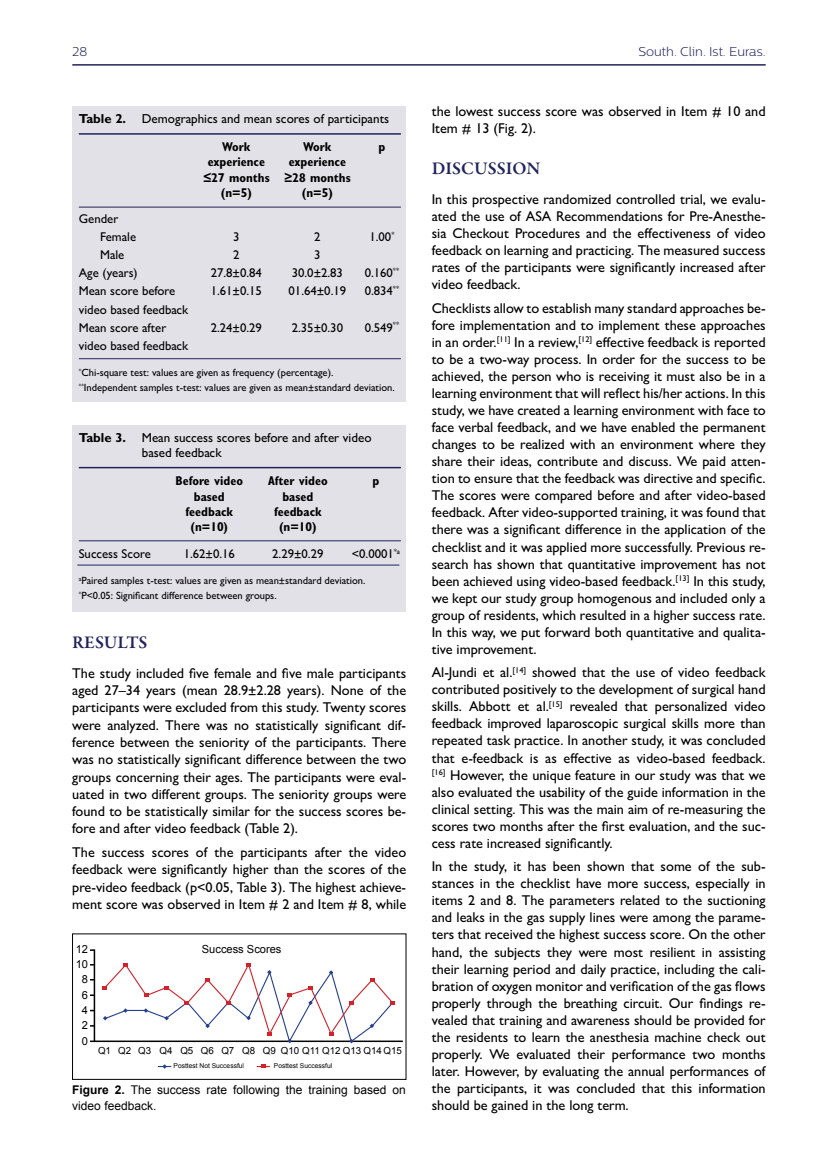
<style>
.page{position:relative;width:838px;height:1170px;background:#fff}
.page>*{position:absolute;margin:0;border:0;box-sizing:border-box;transform-origin:0 0}
.t1{font:600 18px "Garamond Premr Pro";color:#21245b}
.t2{font:500 14.25px/17.1px "Gill Sans MT Pro";color:#000;text-align:justify}
.t3{font:500 13.05px/15.6px "Gill Sans MT Pro";color:#000}
.t4{font:500 12.75px/18px "Gill Sans MT Pro";color:#000}
.t5{font:700 condensed 12.75px "Gill Sans MT Pro";color:#000}
.t6{font:300 12.75px "Centrale Sans";color:#21245b}
.t7{font:12px/16.5px "Arial";color:#000}
.t8{font:11.1px/15.3px "Arial";color:#000;text-align:center}
.t9{font:500 10.5px/15px "Gill Sans MT Pro";color:#000}
.t10{font:9.75px "Arial";color:#000}
.t11{font:6.75px "Arial";color:#000}
.s1{font-weight:700}
</style>
<div class="page">
<div style="left:72px;top:106px;width:334px;height:296px;background:#e3e1e8"></div>
<hr style="left:79px;top:133px;width:322px;height:2px;background:#21245b">
<hr style="left:79px;top:207px;width:322px;height:1px;background:#21245b">
<hr style="left:79px;top:358px;width:322px;height:1px;background:#21245b">
<div style="left:72px;top:425px;width:334px;height:186px;background:#e3e1e8"></div>
<hr style="left:79px;top:467px;width:322px;height:1px;background:#21245b">
<hr style="left:79px;top:540px;width:322px;height:1px;background:#21245b">
<hr style="left:77px;top:564px;width:322px;height:1px;background:#21245b">
<svg style="left:158px;top:1064px;width:13px;height:4px"></svg>
<svg style="left:257px;top:1064px;width:13px;height:4px"></svg>
<svg style="left:90px;top:949px;width:313px;height:95px"></svg>
<hr style="left:72px;top:64px;width:693px;height:2px;background:#21245b">
<p class="t6" style="left:72px;top:45px;width:16px">28</p>
<p class="t6" style="left:638px;top:45px;width:129px">South. Clin. Ist. Euras.</p>
<p class="t3" style="left:79px;top:111px;width:312px"><span class="s1">Table 2.</span> Demographics and mean scores of participants</p>
<p class="t5" style="left:222px;top:139px;width:30px">Work</p>
<p class="t5" style="left:303px;top:139px;width:30px">Work</p>
<p class="t5" style="left:378px;top:139px;width:8px">p</p>
<p class="t5" style="left:208px;top:154px;width:59px">experience</p>
<p class="t5" style="left:289px;top:154px;width:59px">experience</p>
<p class="t5" style="left:203px;top:170px;width:149px">≤27 months ≥28 months</p>
<p class="t5" style="left:221px;top:185px;width:32px">(n=5)</p>
<p class="t5" style="left:302px;top:185px;width:32px">(n=5)</p>
<p class="t4" style="left:100px;top:210px;width:38px;text-indent:-21px">Gender<br>Female</p>
<p class="t4" style="left:233px;top:228px;width:8px">3</p>
<p class="t4" style="left:314px;top:228px;width:8px">2</p>
<p class="t4" style="left:369px;top:228px;width:27px">1.00<sup>*</sup></p>
<p class="t4" style="left:100px;top:246px;width:26px">Male</p>
<p class="t4" style="left:233px;top:246px;width:8px">2</p>
<p class="t4" style="left:314px;top:246px;width:8px">3</p>
<p class="t4" style="left:79px;top:264px;width:60px">Age (years)</p>
<p class="t4" style="left:211px;top:264px;width:53px">27.8±0.84</p>
<p class="t4" style="left:292px;top:264px;width:53px">30.0±2.83</p>
<p class="t4" style="left:365px;top:264px;width:36px">0.160<sup>**</sup></p>
<p class="t4" style="left:79px;top:282px;width:98px">Mean score before</p>
<p class="t4" style="left:211px;top:282px;width:53px">1.61±0.15</p>
<p class="t4" style="left:288px;top:282px;width:59px">01.64±0.19</p>
<p class="t4" style="left:365px;top:282px;width:36px">0.834<sup>**</sup></p>
<p class="t4" style="left:79px;top:300px;width:111px">video based feedback<br>Mean score after</p>
<p class="t4" style="left:211px;top:318px;width:53px">2.24±0.29</p>
<p class="t4" style="left:292px;top:318px;width:53px">2.35±0.30</p>
<p class="t4" style="left:365px;top:318px;width:36px">0.549<sup>**</sup></p>
<p class="t4" style="left:79px;top:336px;width:111px">video based feedback</p>
<p class="t9" style="left:79px;top:365px;width:317px"><sup>*</sup>Chi-square test: values are given as frequency (percentage).<br><sup>**</sup>Independent samples t-test: values are given as mean±standard deviation.</p>
<p class="t3" style="left:142px;top:429px;width:231px;text-indent:-63px"><span class="s1">Table 3.</span> Mean success scores before and after video based feedback</p>
<p class="t5" style="left:176px;top:473px;width:69px">Before video</p>
<p class="t5" style="left:268px;top:473px;width:61px">After video</p>
<p class="t5" style="left:372px;top:473px;width:8px">p</p>
<p class="t5" style="left:194px;top:489px;width:32px">based</p>
<p class="t5" style="left:282px;top:489px;width:32px">based</p>
<p class="t5" style="left:185px;top:504px;width:49px">feedback</p>
<p class="t5" style="left:274px;top:504px;width:49px">feedback</p>
<p class="t5" style="left:190px;top:519px;width:39px">(n=10)</p>
<p class="t5" style="left:279px;top:519px;width:39px">(n=10)</p>
<p class="t4" style="left:79px;top:544px;width:73px">Success Score</p>
<p class="t4" style="left:184px;top:544px;width:53px">1.62±0.16</p>
<p class="t4" style="left:272px;top:544px;width:53px">2.29±0.29</p>
<p class="t4" style="left:352px;top:544px;width:50px">&lt;0.0001<sup>*a</sup></p>
<p class="t9" style="left:79px;top:573px;width:288px"><sup>a</sup>Paired samples t-test: values are given as mean±standard deviation. <sup>*</sup>P&lt;0.05: Significant difference between groups.</p>
<p class="t1" style="left:72px;top:631px;width:77px">RESULTS</p>
<p class="t2" style="left:72px;top:664px;width:335px">The study included five female and five male participants aged 27–34 years (mean 28.9±2.28 years). None of the participants were excluded from this study. Twenty scores were analyzed. There was no statistically significant dif&shy;ference between the seniority of the participants. There was no statistically significant difference between the two groups concerning their ages. The participants were eval&shy;uated in two different groups. The seniority groups were found to be statistically similar for the success scores be&shy;fore and after video feedback (Table 2).</p>
<p class="t2" style="left:72px;top:843px;width:335px">The success scores of the participants after the video feedback were significantly higher than the scores of the pre-video feedback (p&lt;0.05, Table 3). The highest achieve&shy;ment score was observed in Item # 2 and Item # 8, while</p>
<p class="t8" style="left:76px;top:941px;width:14px">12</p>
<p class="t8" style="left:202px;top:941px;width:81px">Success Scores</p>
<p class="t8" style="left:76px;top:956px;width:14px">10<br>8<br>6<br>4<br>2<br>0</p>
<p class="t10" style="left:98px;top:1043px;width:117px">Q1 Q2 Q3 Q4 Q5 Q6</p>
<p class="t11" style="left:173px;top:1061px;width:72px">Posttest Not Successful</p>
<p class="t11" style="left:274px;top:1061px;width:60px">Posttest Successful</p>
<p class="t10" style="left:221px;top:1043px;width:182px">Q7 Q8 Q9 Q10 Q11 Q12 Q13 Q14Q15</p>
<p class="t7" style="left:72px;top:1081px;width:335px"><span class="s1">Figure 2.</span> The success rate following the training based on video feedback.</p>
<p class="t2" style="left:432px;top:103px;width:335px">the lowest success score was observed in Item # 10 and<br>Item # 13 (Fig. 2).</p>
<p class="t1" style="left:432px;top:157px;width:110px">DISCUSSION</p>
<p class="t2" style="left:432px;top:190px;width:335px">In this prospective randomized controlled trial, we evalu&shy;ated the use of ASA Recommendations for Pre-Anesthe&shy;sia Checkout Procedures and the effectiveness of video feedback on learning and practicing. The measured success rates of the participants were significantly increased after video feedback.</p>
<p class="t2" style="left:432px;top:299px;width:335px">Checklists allow to establish many standard approaches be&shy;fore implementation and to implement these approaches in an order.<sup>[11]</sup> In a review,<sup>[12]</sup> effective feedback is reported to be a two-way process. In order for the success to be achieved, the person who is receiving it must also be in a learning environment that will reflect his/her actions. In this study, we have created a learning environment with face to face verbal feedback, and we have enabled the permanent changes to be realized with an environment where they share their ideas, contribute and discuss. We paid atten&shy;tion to ensure that the feedback was directive and specific.<br>The scores were compared before and after video-based feedback. After video-supported training, it was found that there was a significant difference in the application of the checklist and it was applied more successfully. Previous re&shy;search has shown that quantitative improvement has not been achieved using video-based feedback.<sup>[13]</sup> In this study, we kept our study group homogenous and included only a group of residents, which resulted in a higher success rate.<br>In this way, we put forward both quantitative and qualita&shy;tive improvement.</p>
<p class="t2" style="left:432px;top:663px;width:335px">Al-Jundi et al.<sup>[14]</sup> showed that the use of video feedback contributed positively to the development of surgical hand skills. Abbott et al.<sup>[15]</sup> revealed that personalized video feedback improved laparoscopic surgical skills more than repeated task practice. In another study, it was concluded that e-feedback is as effective as video-based feedback. <sup>[16]</sup> However, the unique feature in our study was that we also evaluated the usability of the guide information in the clinical setting. This was the main aim of re-measuring the scores two months after the first evaluation, and the suc&shy;cess rate increased significantly.</p>
<p class="t2" style="left:432px;top:857px;width:335px">In the study, it has been shown that some of the sub&shy;stances in the checklist have more success, especially in items 2 and 8. The parameters related to the suctioning and leaks in the gas supply lines were among the parame&shy;ters that received the highest success score. On the other hand, the subjects they were most resilient in assisting their learning period and daily practice, including the cali&shy;bration of oxygen monitor and verification of the gas flows properly through the breathing circuit. Our findings re&shy;vealed that training and awareness should be provided for the residents to learn the anesthesia machine check out properly. We evaluated their performance two months later. However, by evaluating the annual performances of the participants, it was concluded that this information should be gained in the long term.</p>
</div>
